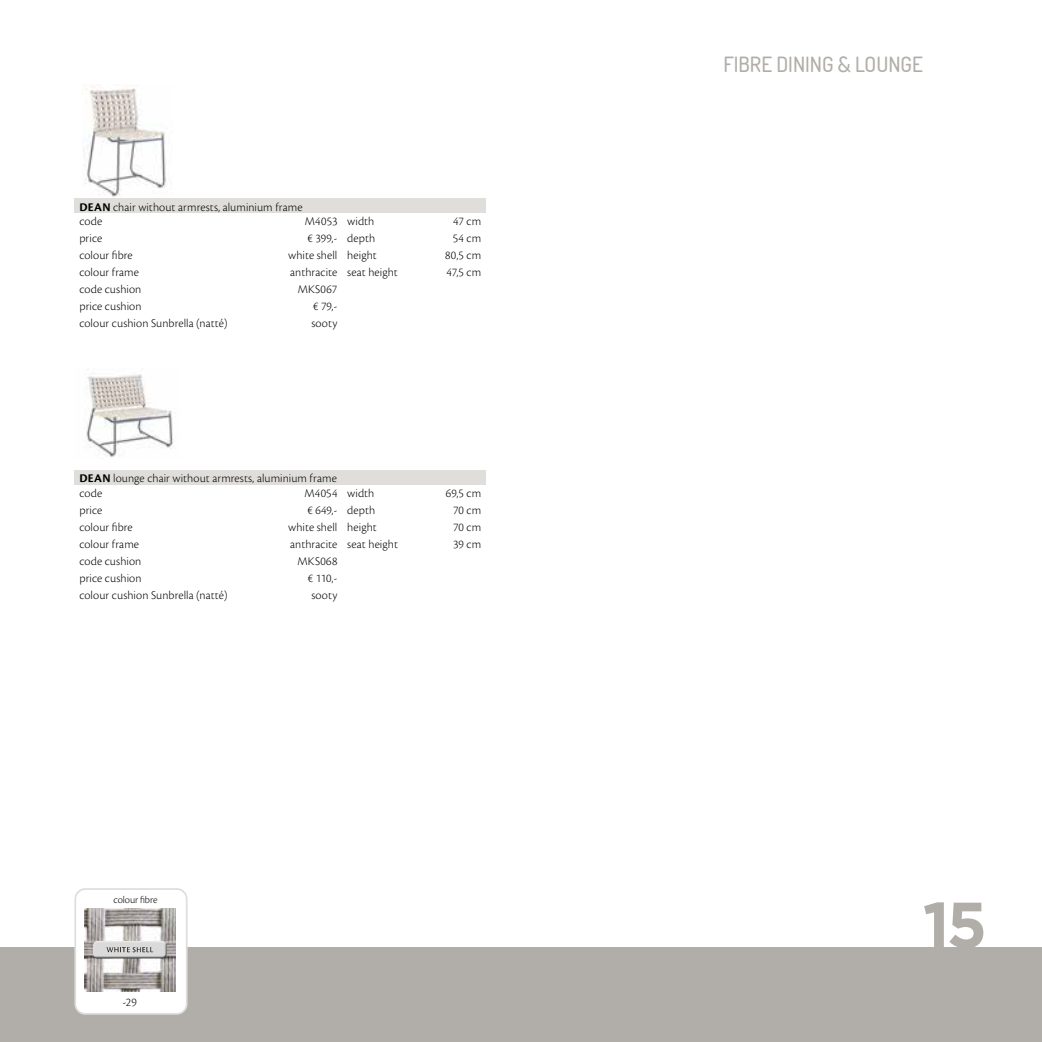
<style>
.page{position:relative;width:1042px;height:1042px;background:#fff}
.page>*{position:absolute;margin:0;border:0;box-sizing:border-box;transform-origin:0 0}
.t1{font:700 64.4px "Gotham";color:#b1aea9}
.t2{font:500 21px "Dosis";color:#b1aea9}
.t3{font:300 12.25px/14.5px "Cronos Pro";letter-spacing:.01em;color:#000}
.t4{font:300 10.5px "Cronos Pro";letter-spacing:-.005em;color:#000}
.s1{font-weight:700}
</style>
<div class="page">
<div style="left:0;top:947px;width:1042px;height:95px;background:#b1aea9"></div>
<div style="left:75px;top:889px;width:112px;height:125px;background:#fff;border-radius:10px"></div>
<div style="left:74px;top:888px;width:114px;height:126px;border:2px solid #dfdedb;border-radius:10px"></div>
<img style="left:82px;top:84px;width:84px;height:113px">
<img style="left:86px;top:374px;width:90px;height:83px">
<img style="left:84px;top:908px;width:91px;height:83px">
<div style="left:92px;top:940px;width:77px;height:17px;background:#fff;opacity:.75"></div>
<div style="left:92px;top:942px;width:77px;height:17px;background:#000;opacity:.75"></div>
<div style="left:74px;top:198px;width:412px;height:15px;background:#dfdedb"></div>
<div style="left:74px;top:470px;width:412px;height:15px;background:#dfdedb"></div>
<p class="t3" style="left:79px;top:199px;width:225px"><span class="s1">DEAN</span> chair without armrests, aluminium frame code</p>
<p class="t3" style="left:305px;top:214px;width:71px">M4053 width</p>
<p class="t3" style="left:453px;top:214px;width:30px">47 cm</p>
<p class="t3" style="left:79px;top:231px;width:24px">price</p>
<p class="t3" style="left:307px;top:231px;width:69px">€ 399,- depth</p>
<p class="t3" style="left:453px;top:231px;width:30px">54 cm</p>
<p class="t3" style="left:79px;top:248px;width:55px">colour fibre</p>
<p class="t3" style="left:288px;top:248px;width:90px">white shell height</p>
<p class="t3" style="left:445px;top:248px;width:38px">80,5 cm</p>
<p class="t3" style="left:79px;top:265px;width:61px">colour frame</p>
<p class="t3" style="left:290px;top:265px;width:109px">anthracite seat height</p>
<p class="t3" style="left:446px;top:265px;width:36px">47,5 cm</p>
<p class="t3" style="left:79px;top:282px;width:64px">code cushion</p>
<p class="t3" style="left:298px;top:282px;width:41px">MKS067</p>
<p class="t3" style="left:79px;top:299px;width:64px">price cushion</p>
<p class="t3" style="left:313px;top:299px;width:26px">€ 79,-</p>
<p class="t3" style="left:79px;top:316px;width:150px">colour cushion Sunbrella (natté)</p>
<p class="t3" style="left:311px;top:316px;width:27px">sooty</p>
<p class="t3" style="left:79px;top:471px;width:259px"><span class="s1">DEAN</span> lounge chair without armrests, aluminium frame code</p>
<p class="t3" style="left:304px;top:486px;width:71px">M4054 width</p>
<p class="t3" style="left:446px;top:486px;width:37px">69,5 cm</p>
<p class="t3" style="left:79px;top:503px;width:24px">price</p>
<p class="t3" style="left:307px;top:503px;width:69px">€ 649,- depth</p>
<p class="t3" style="left:453px;top:503px;width:30px">70 cm</p>
<p class="t3" style="left:79px;top:520px;width:55px">colour fibre</p>
<p class="t3" style="left:288px;top:520px;width:90px">white shell height</p>
<p class="t3" style="left:453px;top:520px;width:30px">70 cm</p>
<p class="t3" style="left:79px;top:537px;width:61px">colour frame</p>
<p class="t3" style="left:290px;top:537px;width:109px">anthracite seat height</p>
<p class="t3" style="left:453px;top:537px;width:30px">39 cm</p>
<p class="t3" style="left:79px;top:554px;width:64px">code cushion</p>
<p class="t3" style="left:298px;top:554px;width:41px">MKS068</p>
<p class="t3" style="left:79px;top:571px;width:64px">price cushion</p>
<p class="t3" style="left:308px;top:571px;width:31px">€ 110,-</p>
<p class="t3" style="left:79px;top:588px;width:150px">colour cushion Sunbrella (natté)</p>
<p class="t3" style="left:311px;top:588px;width:27px">sooty</p>
<p class="t4" style="left:113px;top:893px;width:45px">colour fibre</p>
<p class="t3" style="left:123px;top:995px;width:15px">-29</p>
<h2 class="t2" style="left:723px;top:51px;width:201px">FIBRE DINING &amp; LOUNGE</h2>
<h1 class="t1" style="left:922px;top:882px;width:66px">15</h1>
</div>
